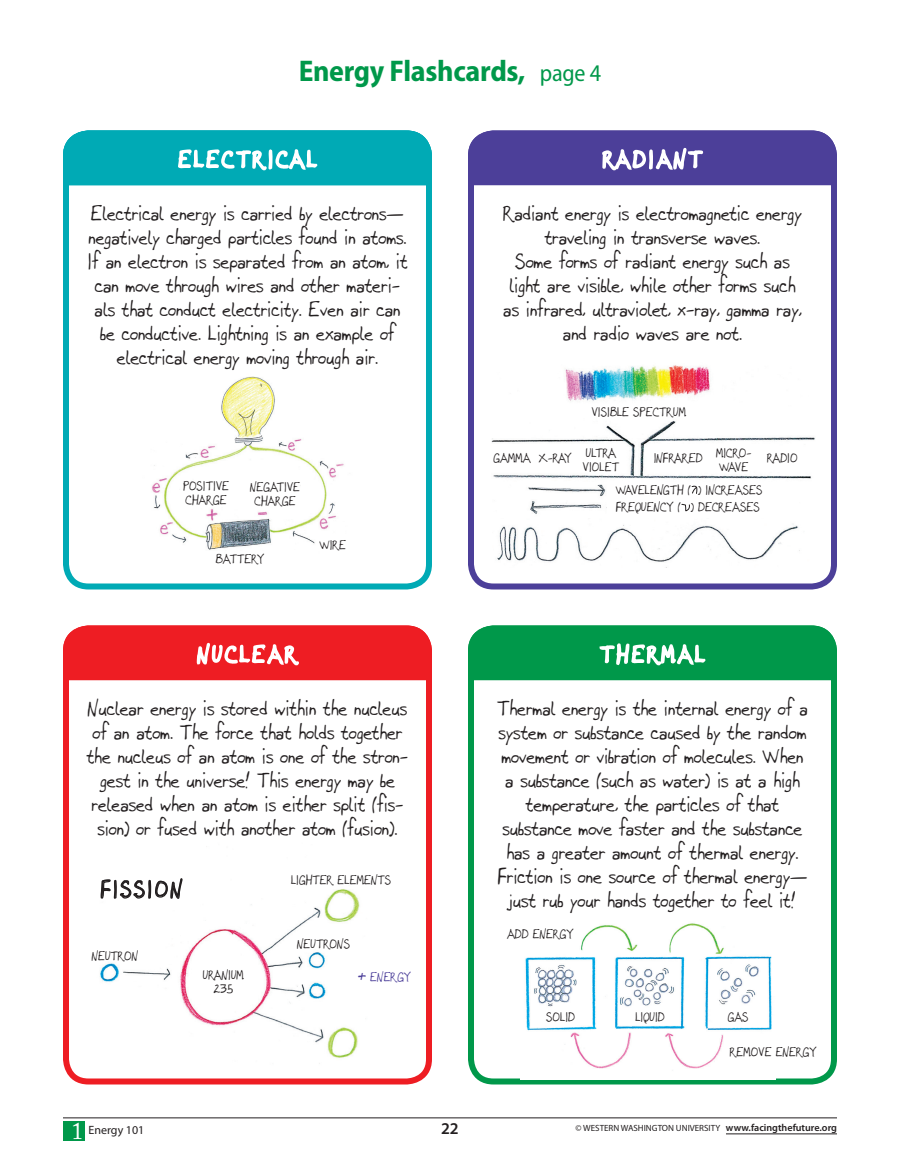
<style>
.page{position:relative;width:900px;height:1170px;background:#fff}
.page>*{position:absolute;margin:0;border:0;box-sizing:border-box;transform-origin:0 0}
.TITLE{font:700 semi-condensed 30px "Myriad Pro";letter-spacing:-.01em;color:#00984a}
.TEXT-Brutus{font:24px "GFY Brutus";letter-spacing:.1em;color:#231f20;scale:.95 1}
.t1{font:24px "Adobe Caslon Pro";color:#fff}
.TEXT-Brutus-2{font:22.5px/24px "GFY Brutus";color:#231f20;text-align:center;scale:.95 1}
.t2{font:600 16.5px "Myriad Pro";color:#231f20}
.TEXT-Brutus-3{font:13.5px/13.5px "GFY Brutus";color:#231f20;scale:.95 1}
.TEXT-Brutus-4{font:13.5px "GFY Brutus";color:#4c3f99;scale:.95 1}
.t3{font:12px "Myriad Pro";color:#231f20}
.t4{font:9px "Myriad Pro";color:#231f20}
.s1{font-weight:400;font-size:24px}
.s2{font-size:19.5px}
.s3{font-weight:600;font-size:10.2px}
</style>
<div class="page">
<div style="left:63px;top:1121px;width:21px;height:19px;background:#00984a"></div>
<div style="left:63px;top:131px;width:369px;height:459px;border:6px solid #00aab5;border-radius:22px"></div>
<div style="left:63px;top:626px;width:369px;height:459px;border:6px solid #ee1d23;border-radius:22px"></div>
<div style="left:468px;top:131px;width:369px;height:459px;border:6px solid #4c3f99;border-radius:22px"></div>
<div style="left:468px;top:626px;width:369px;height:459px;border:6px solid #00984a;border-radius:22px"></div>
<svg style="left:63px;top:130px;width:369px;height:141px"></svg>
<svg style="left:468px;top:130px;width:369px;height:58px;background:#5e53a3"></svg>
<svg style="left:63px;top:625px;width:369px;height:141px"></svg>
<svg style="left:468px;top:625px;width:369px;height:69px"></svg>
<img style="left:497px;top:524px;width:303px;height:44px">
<img style="left:491px;top:365px;width:324px;height:149px">
<svg style="left:681px;top:485px;width:17px;height:26px"></svg>
<img style="left:520px;top:923px;width:256px;height:156px">
<img style="left:100px;top:889px;width:260px;height:175px">
<svg style="left:100px;top:878px;width:83px;height:21px"></svg>
<img style="left:152px;top:376px;width:192px;height:174px">
<hr style="left:63px;top:1118px;width:774px;height:1px;background:#231f20">
<hr style="left:726px;top:1134px;width:111px;height:1px;background:#231f20">
<p class="TITLE" style="left:299px;top:54px;width:304px">Energy Flashcards, <span class="s1">page 4</span></p>
<p class="TEXT-Brutus-2" style="left:87px;top:200px;width:339px">Electrical energy is carried by electrons— negatively charged particles found in atoms.<br>If an electron is separated from an atom, it can move through wires and other materi&shy;als that conduct electricity. Even air can be conductive. Lightning is an example of electrical energy moving through air.</p>
<p class="TEXT-Brutus-2" style="left:503px;top:200px;width:316px">Radiant energy is electromagnetic energy traveling in transverse waves.<br>Some forms of radiant energy such as light are visible, while other forms such as infrared, ultraviolet, x-ray, gamma ray, and radio waves are not.</p>
<p class="TEXT-Brutus-3" style="left:183px;top:479px;width:50px">POSITIVE</p>
<p class="TEXT-Brutus-3" style="left:186px;top:493px;width:45px">CHARGE</p>
<p class="TEXT-Brutus-3" style="left:250px;top:480px;width:54px;text-align:center">NEGATIVE<br>CHARGE</p>
<p class="TEXT-Brutus-3" style="left:216px;top:552px;width:52px">BATTERY</p>
<p class="TEXT-Brutus-3" style="left:320px;top:538px;width:30px">WIRE</p>
<p class="TEXT-Brutus-3" style="left:592px;top:405px;width:101px">VISIBLE SPECTRUM</p>
<p class="TEXT-Brutus-3" style="left:586px;top:446px;width:33px">ULTRA</p>
<p class="TEXT-Brutus-3" style="left:583px;top:460px;width:40px">VIOLET</p>
<p class="TEXT-Brutus-3" style="left:716px;top:446px;width:39px">MICRO-<br>WAVE</p>
<p class="TEXT-Brutus-3" style="left:494px;top:451px;width:84px">GAMMA X-RAY</p>
<p class="TEXT-Brutus-3" style="left:654px;top:451px;width:53px">INFRARED</p>
<p class="TEXT-Brutus-3" style="left:616px;top:483px;width:156px">WAVELENGTH ( ) INCREASES</p>
<p class="TEXT-Brutus-3" style="left:616px;top:500px;width:153px">FREQUENCY ( ) DECREASES</p>
<p class="TEXT-Brutus-3" style="left:767px;top:451px;width:34px">RADIO</p>
<p class="TEXT-Brutus-2" style="left:87px;top:695px;width:340px">Nuclear energy is stored within the nucleus of an atom. The force that holds together the nucleus of an atom is one of the stron&shy;gest in the universe! This energy may be released when an atom is either split (fis&shy;sion) or fused with another atom (fusion).</p>
<p class="TEXT-Brutus-2" style="left:497px;top:695px;width:328px">Thermal energy is the internal energy of a system or substance caused by the random movement or vibration of molecules. When a substance (such as water) is at a high temperature, the particles of that substance move faster and the substance has a greater amount of thermal energy.<br>Friction is one source of thermal energy— just rub your hands together to feel it!</p>
<p class="TEXT-Brutus-3" style="left:291px;top:873px;width:107px">LIGHTER ELEMENTS</p>
<p class="TEXT-Brutus" style="left:100px;top:875px;width:87px">FISSION</p>
<p class="TEXT-Brutus-3" style="left:92px;top:949px;width:50px">NEUTRON</p>
<p class="TEXT-Brutus-3" style="left:203px;top:968px;width:45px">URANIUM</p>
<p class="TEXT-Brutus-3" style="left:214px;top:982px;width:22px">235</p>
<p class="TEXT-Brutus-3" style="left:297px;top:937px;width:57px">NEUTRONS</p>
<p class="TEXT-Brutus-4" style="left:358px;top:969px;width:57px"><span class="s2">+</span> ENERGY</p>
<p class="t1" style="left:71px;top:1116px;width:13px">1</p>
<p class="t3" style="left:89px;top:1123px;width:57px">Energy 101</p>
<p class="t2" style="left:441px;top:1118px;width:19px">22</p>
<p class="TEXT-Brutus-3" style="left:507px;top:927px;width:72px">ADD ENERGY</p>
<p class="TEXT-Brutus-3" style="left:546px;top:1010px;width:32px">SOLID</p>
<p class="TEXT-Brutus-3" style="left:635px;top:1010px;width:32px">LIQUID</p>
<p class="TEXT-Brutus-3" style="left:728px;top:1010px;width:23px">GAS</p>
<p class="TEXT-Brutus-3" style="left:730px;top:1045px;width:93px">REMOVE ENERGY</p>
<p class="t4" style="left:576px;top:1122px;width:263px">© WESTERN WASHINGTON UNIVERSITY <span class="s3">www.facingthefuture.org</span></p>
</div>
